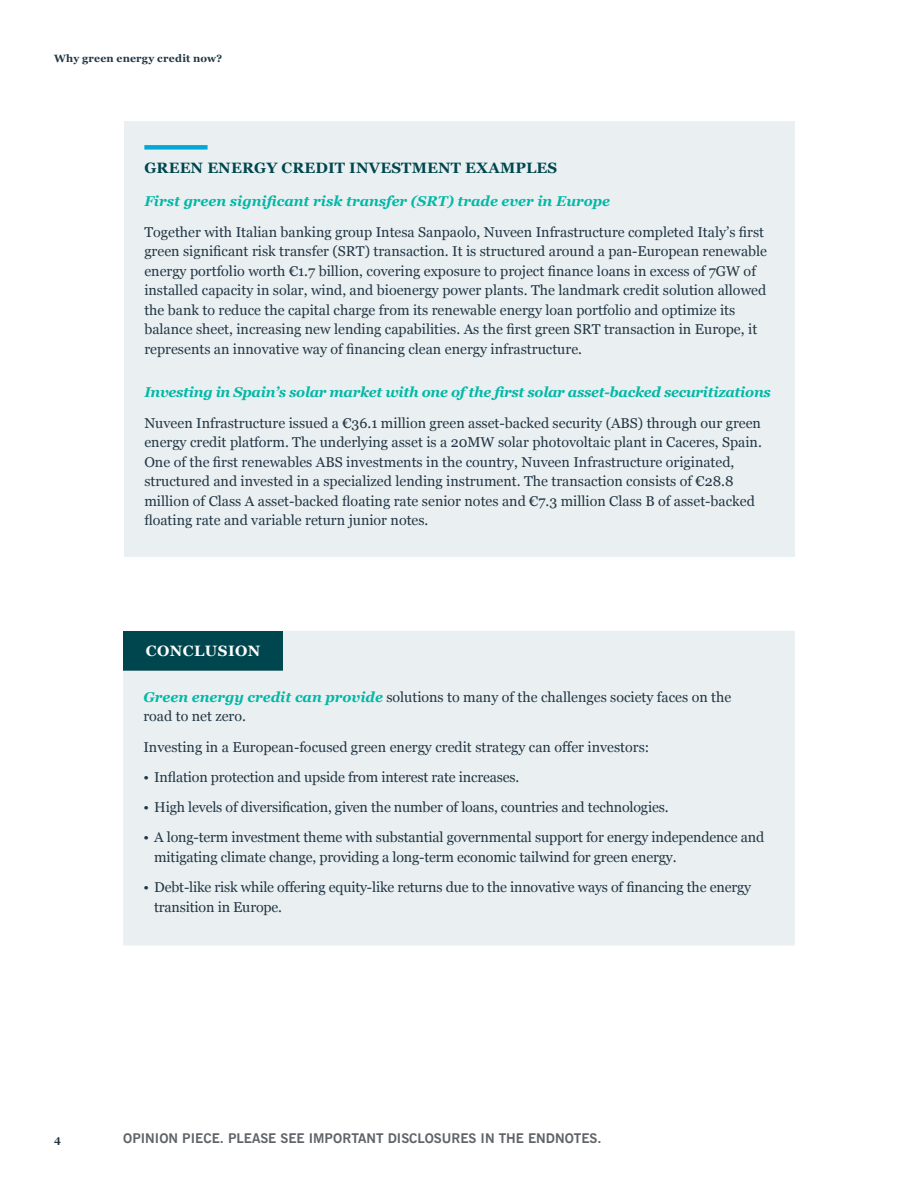
<style>
.page{position:relative;width:918px;height:1188px;background:#fff}
.page>*{position:absolute;margin:0;border:0;box-sizing:border-box;transform-origin:0 0}
.Subhead_1{font:700 15px "Georgia";letter-spacing:.01em;color:#00464e}
.Conclusion{font:700 15px "Georgia";letter-spacing:.025em;color:#fff}
.Body{font:14.25px/19.5px "Georgia";color:#233645}
.Body-2{font:italic 700 14.25px "Georgia";letter-spacing:-.02em;color:#03b8a7}
.Body-3{font:italic 700 14.25px "Georgia";color:#03b8a7}
.t1{font:700 13.5px "News Gothic BT";color:#5f6369}
.t2{font:700 10.5px "Georgia";letter-spacing:.02em;color:#233645}
.s1{font-weight:700;font-style:italic;color:#03b8a7}
</style>
<div class="page">
<div style="left:124px;top:122px;width:671px;height:435px;background:#eaf0f2"></div>
<div style="left:144px;top:145px;width:64px;height:5px;background:#00a9d8"></div>
<div style="left:123px;top:631px;width:672px;height:314px;background:#eaf0f2"></div>
<p class="t2" style="left:54px;top:50px;width:170px">Why green energy credit now?</p>
<p class="Subhead_1" style="left:144px;top:157px;width:414px">GREEN ENERGY CREDIT INVESTMENT EXAMPLES</p>
<p class="Body-3" style="left:144px;top:191px;width:467px">First green significant risk transfer (SRT) trade ever in Europe</p>
<p class="Body" style="left:144px;top:221px;width:624px">Together with Italian banking group Intesa Sanpaolo, Nuveen Infrastructure completed Italy’s first green significant risk transfer (SRT) transaction. It is structured around a pan-European renewable energy portfolio worth €1.7 billion, covering exposure to project finance loans in excess of 7GW of installed capacity in solar, wind, and bioenergy power plants. The landmark credit solution allowed the bank to reduce the capital charge from its renewable energy loan portfolio and optimize its balance sheet, increasing new lending capabilities. As the first green SRT transaction in Europe, it represents an innovative way of financing clean energy infrastructure.</p>
<p class="Body-2" style="left:144px;top:382px;width:628px">Investing in Spain’s solar market with one of the first solar asset-backed securitizations</p>
<p class="Body" style="left:144px;top:412px;width:619px">Nuveen Infrastructure issued a €36.1 million green asset-backed security (ABS) through our green energy credit platform. The underlying asset is a 20MW solar photovoltaic plant in Caceres, Spain.<br>One of the first renewables ABS investments in the country, Nuveen Infrastructure originated, structured and invested in a specialized lending instrument. The transaction consists of €28.8 million of Class A asset-backed floating rate senior notes and €7.3 million Class B of asset-backed floating rate and variable return junior notes.</p>
<p class="Conclusion" style="left:146px;top:640px;width:116px">CONCLUSION</p>
<p class="Body" style="left:143px;top:686px;width:589px"><span class="s1">Green energy credit can provide</span> solutions to many of the challenges society faces on the road to net zero.</p>
<p class="Body" style="left:143px;top:736px;width:507px">Investing in a European-focused green energy credit strategy can offer investors:</p>
<p class="Body" style="left:143px;top:767px;width:377px">• Inflation protection and upside from interest rate increases.</p>
<p class="Body" style="left:143px;top:797px;width:527px">• High levels of diversification, given the number of loans, countries and technologies.</p>
<p class="Body" style="left:154px;top:827px;width:611px;text-indent:-11px">• A long-term investment theme with substantial governmental support for energy independence and mitigating climate change, providing a long-term economic tailwind for green energy.</p>
<p class="Body" style="left:154px;top:877px;width:598px;text-indent:-11px">• Debt-like risk while offering equity-like returns due to the innovative ways of financing the energy transition in Europe.</p>
<p class="t2" style="left:54px;top:1131px;width:8px">4</p>
<p class="t1" style="left:123px;top:1130px;width:480px">OPINION PIECE. PLEASE SEE IMPORTANT DISCLOSURES IN THE ENDNOTES.</p>
</div>
